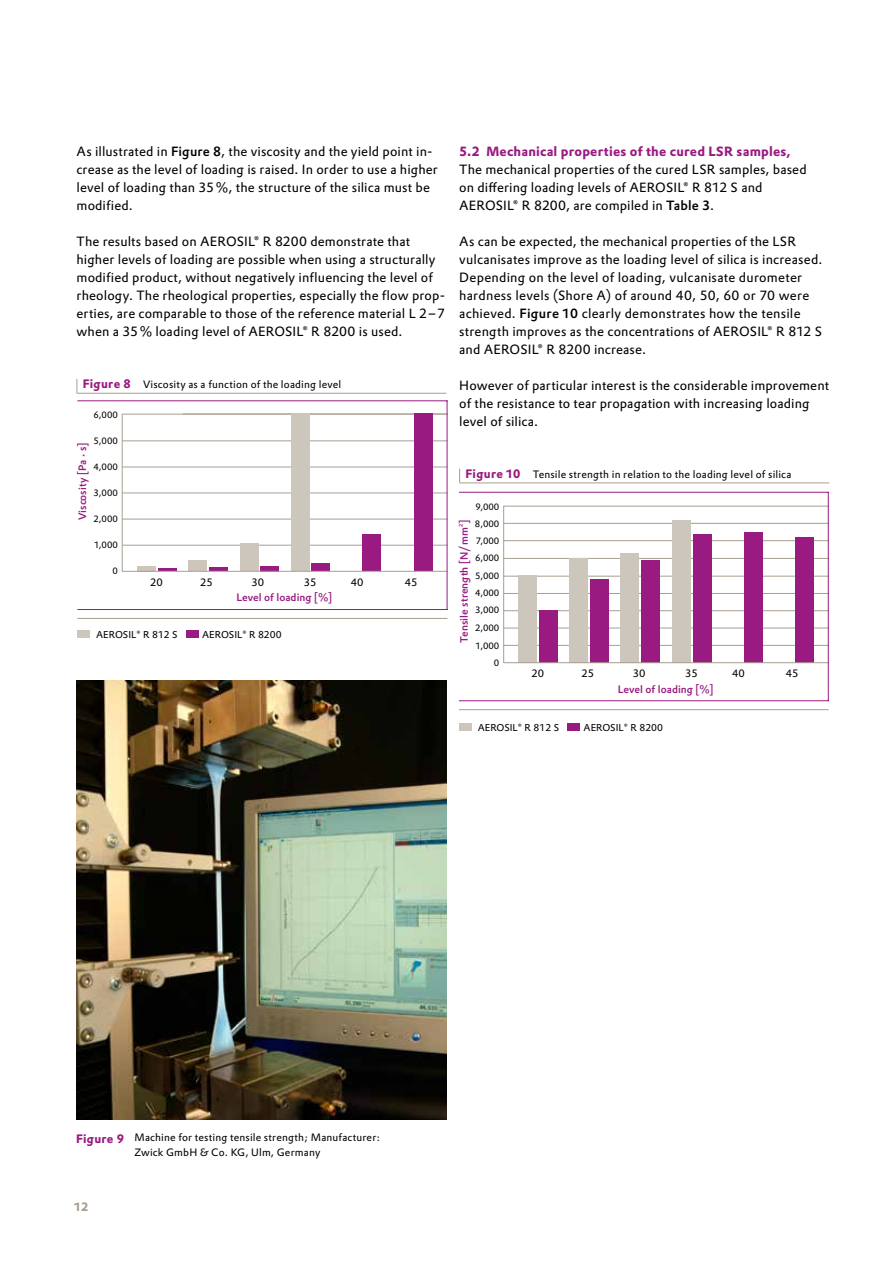
<style>
.page{position:relative;width:893px;height:1263px;background:#fff}
.page>*{position:absolute;margin:0;border:0;box-sizing:border-box;transform-origin:0 0}
.t1{font:13.2px/18px "Evonik Prokyon";letter-spacing:.01em;color:#000}
.t2{font:700 13.2px "Evonik Prokyon";letter-spacing:.015em;color:#991a81}
.t3{font:700 12px "Evonik Prokyon";color:#a89e91}
.t4{font:10.5px/14.2px "Evonik Prokyon";letter-spacing:.015em;color:#000;text-align:center}
.t5{font:500 10.5px "Evonik Prokyon";color:#971b81}
.t6{font:9.75px "Evonik Prokyon";color:#000}
.t7{font:9px/16.6px "Evonik Prokyon";color:#000;text-align:justify}
.t8{font:500 5.25px "Evonik Prokyon";color:#971b81}
.s1{font-weight:500}
.s2{font-weight:700;font-size:12px;color:#991a81}
</style>
<div class="page">
<hr style="left:503px;top:506px;width:1px;height:157px;background:#a89e91">
<hr style="left:459px;top:709px;width:370px;height:1px;background:#a89e91">
<hr style="left:504px;top:523px;width:325px;height:1px;background:#a89e91">
<hr style="left:504px;top:593px;width:325px;height:1px;background:#a89e91">
<hr style="left:504px;top:540px;width:325px;height:1px;background:#a89e91">
<hr style="left:504px;top:576px;width:325px;height:1px;background:#a89e91">
<hr style="left:504px;top:558px;width:325px;height:1px;background:#a89e91">
<div style="left:459px;top:723px;width:12px;height:7px;background:#cdc6bd"></div>
<div style="left:567px;top:723px;width:13px;height:7px;background:#991a81"></div>
<hr style="left:503px;top:506px;width:326px;height:1px;background:#a89e91">
<hr style="left:504px;top:610px;width:325px;height:1px;background:#a89e91">
<hr style="left:504px;top:628px;width:325px;height:1px;background:#a89e91">
<hr style="left:504px;top:645px;width:325px;height:1px;background:#a89e91">
<div style="left:518px;top:576px;width:19px;height:87px;background:#cdc6bd"></div>
<div style="left:569px;top:558px;width:19px;height:105px;background:#cdc6bd"></div>
<div style="left:621px;top:553px;width:18px;height:110px;background:#cdc6bd"></div>
<div style="left:672px;top:520px;width:18px;height:143px;background:#cdc6bd"></div>
<div style="left:539px;top:610px;width:18px;height:53px;background:#991a81"></div>
<div style="left:590px;top:580px;width:19px;height:83px;background:#991a81"></div>
<div style="left:642px;top:560px;width:18px;height:103px;background:#991a81"></div>
<div style="left:693px;top:534px;width:18px;height:129px;background:#991a81"></div>
<div style="left:744px;top:532px;width:19px;height:131px;background:#991a81"></div>
<div style="left:795px;top:537px;width:19px;height:126px;background:#991a81"></div>
<hr style="left:504px;top:662px;width:325px;height:1px;background:#a89e91">
<hr style="left:459px;top:492px;width:370px;height:1px;background:#971b81">
<hr style="left:459px;top:700px;width:370px;height:1px;background:#971b81">
<hr style="left:828px;top:492px;width:1px;height:209px;background:#971b81">
<hr style="left:122px;top:414px;width:1px;height:158px;background:#a89e91">
<hr style="left:77px;top:618px;width:370px;height:1px;background:#a89e91">
<hr style="left:122px;top:467px;width:325px;height:1px;background:#a89e91">
<hr style="left:122px;top:440px;width:325px;height:1px;background:#a89e91">
<hr style="left:122px;top:414px;width:325px;height:1px;background:#a89e91">
<div style="left:77px;top:631px;width:13px;height:7px;background:#cdc6bd"></div>
<div style="left:186px;top:631px;width:13px;height:7px;background:#991a81"></div>
<hr style="left:122px;top:493px;width:325px;height:1px;background:#a89e91">
<hr style="left:122px;top:519px;width:325px;height:1px;background:#a89e91">
<hr style="left:122px;top:545px;width:325px;height:1px;background:#a89e91">
<hr style="left:158px;top:568px;width:18px;height:3px;background:#991a81">
<svg style="left:209px;top:567px;width:19px;height:4px"></svg>
<div style="left:260px;top:566px;width:19px;height:5px;background:#991a81"></div>
<div style="left:312px;top:563px;width:18px;height:8px;background:#991a81"></div>
<div style="left:363px;top:534px;width:18px;height:37px;background:#991a81"></div>
<div style="left:414px;top:414px;width:18px;height:157px;background:#991a81"></div>
<div style="left:138px;top:566px;width:18px;height:5px;background:#cdc6bd"></div>
<div style="left:189px;top:561px;width:18px;height:10px;background:#cdc6bd"></div>
<div style="left:240px;top:544px;width:18px;height:27px;background:#cdc6bd"></div>
<div style="left:291px;top:414px;width:19px;height:157px;background:#cdc6bd"></div>
<hr style="left:122px;top:571px;width:325px;height:1px;background:#a89e91">
<hr style="left:77px;top:400px;width:370px;height:1px;background:#971b81">
<hr style="left:77px;top:609px;width:370px;height:1px;background:#971b81">
<hr style="left:447px;top:400px;width:1px;height:210px;background:#971b81">
<svg style="left:77px;top:379px;width:1px;height:14px"></svg>
<hr style="left:77px;top:393px;width:369px;height:1px;background:#a89e91">
<svg style="left:459px;top:469px;width:1px;height:13px"></svg>
<hr style="left:459px;top:482px;width:370px;height:1px;background:#a89e91">
<img style="left:77px;top:680px;width:369px;height:439px">
<p class="t1" style="left:77px;top:142px;width:363px">As illustrated in <span class="s1">Figure 8</span>, the viscosity and the yield point in&shy;crease as the level of loading is raised. In order to use a higher level of loading than 35%, the structure of the silica must be modified.</p>
<p class="t1" style="left:77px;top:232px;width:370px">The results based on AEROSIL® R 8200 demonstrate that higher levels of loading are possible when using a structurally modified product, without negatively influencing the level of rheology. The rheological properties, especially the flow prop&shy;erties, are comparable to those of the reference material L 2–7 when a 35% loading level of AEROSIL® R 8200 is used.</p>
<p class="t4" style="left:83px;top:376px;width:260px"><span class="s2">Figure 8</span> Viscosity as a function of the loading level</p>
<p class="t7" style="left:94px;top:406px;width:26px">6,000</p>
<p class="t7" style="left:94px;top:432px;width:26px">5,000</p>
<p class="t7" style="left:94px;top:458px;width:26px">4,000</p>
<p class="t7" style="left:94px;top:484px;width:26px">3,000</p>
<p class="t7" style="left:94px;top:510px;width:26px">2,000</p>
<p class="t7" style="left:94px;top:536px;width:25px">1,000</p>
<p class="t5" style="left:74px;top:520px;width:79px;rotate:-90deg">Viscosity [Pa . s]</p>
<p class="t7" style="left:112px;top:562px;width:7px">0</p>
<p class="t4" style="left:150px;top:575px;width:14px">20</p>
<p class="t4" style="left:200px;top:575px;width:14px">25</p>
<p class="t4" style="left:251px;top:575px;width:14px">30</p>
<p class="t4" style="left:304px;top:575px;width:14px">35</p>
<p class="t4" style="left:351px;top:575px;width:14px">40</p>
<p class="t4" style="left:405px;top:575px;width:14px">45</p>
<p class="t5" style="left:236px;top:589px;width:97px">Level of loading [%]</p>
<p class="t6" style="left:96px;top:627px;width:83px">AEROSIL® R 812 S</p>
<p class="t6" style="left:202px;top:627px;width:81px">AEROSIL® R 8200</p>
<p class="t2" style="left:459px;top:141px;width:333px">5.2 Mechanical properties of the cured LSR samples,</p>
<p class="t1" style="left:459px;top:160px;width:349px">The mechanical properties of the cured LSR samples, based on differing loading levels of AEROSIL® R 812 S and<br>AEROSIL® R 8200, are compiled in <span class="s1">Table 3</span>.</p>
<p class="t1" style="left:459px;top:232px;width:365px">As can be expected, the mechanical properties of the LSR vulcanisates improve as the loading level of silica is increased.<br>Depending on the level of loading, vulcanisate durometer hardness levels (Shore A) of around 40, 50, 60 or 70 were achieved. <span class="s1">Figure 10</span> clearly demonstrates how the tensile strength improves as the concentrations of AEROSIL® R 812 S and AEROSIL® R 8200 increase.</p>
<p class="t1" style="left:459px;top:376px;width:371px">However of particular interest is the considerable improvement of the resistance to tear propagation with increasing loading level of silica.</p>
<p class="t4" style="left:466px;top:466px;width:327px"><span class="s2">Figure 10</span> Tensile strength in relation to the loading level of silica</p>
<p class="t7" style="left:476px;top:498px;width:25px">9,000</p>
<p class="t7" style="left:475px;top:515px;width:26px">8,000</p>
<p class="t5" style="left:456px;top:642px;width:124px;rotate:-90deg">Tensile strength [N/mm ]</p>
<p class="t8" style="left:457px;top:527px;width:5px;rotate:-90deg">2</p>
<p class="t7" style="left:476px;top:532px;width:25px">7,000</p>
<p class="t7" style="left:475px;top:549px;width:26px">6,000</p>
<p class="t7" style="left:475px;top:567px;width:26px">5,000<br>4,000<br>3,000</p>
<p class="t7" style="left:475px;top:618px;width:26px;line-height:18.1px">2,000<br>1,000</p>
<p class="t7" style="left:494px;top:654px;width:7px">0</p>
<p class="t4" style="left:531px;top:666px;width:14px">20</p>
<p class="t4" style="left:581px;top:666px;width:14px">25</p>
<p class="t4" style="left:633px;top:666px;width:14px">30</p>
<p class="t4" style="left:685px;top:666px;width:14px">35</p>
<p class="t4" style="left:732px;top:666px;width:14px">40</p>
<p class="t4" style="left:786px;top:666px;width:14px">45</p>
<p class="t5" style="left:618px;top:681px;width:97px">Level of loading [%]</p>
<p class="t6" style="left:478px;top:720px;width:83px">AEROSIL® R 812 S</p>
<p class="t6" style="left:584px;top:720px;width:81px">AEROSIL® R 8200</p>
<p class="t4" style="left:76px;top:1130px;width:306px"><span class="s2">Figure 9</span> Machine for testing tensile strength; Manufacturer:<br>Zwick GmbH &amp; Co. KG, Ulm, Germany</p>
<p class="t3" style="left:74px;top:1197px;width:16px">12</p>
</div>
